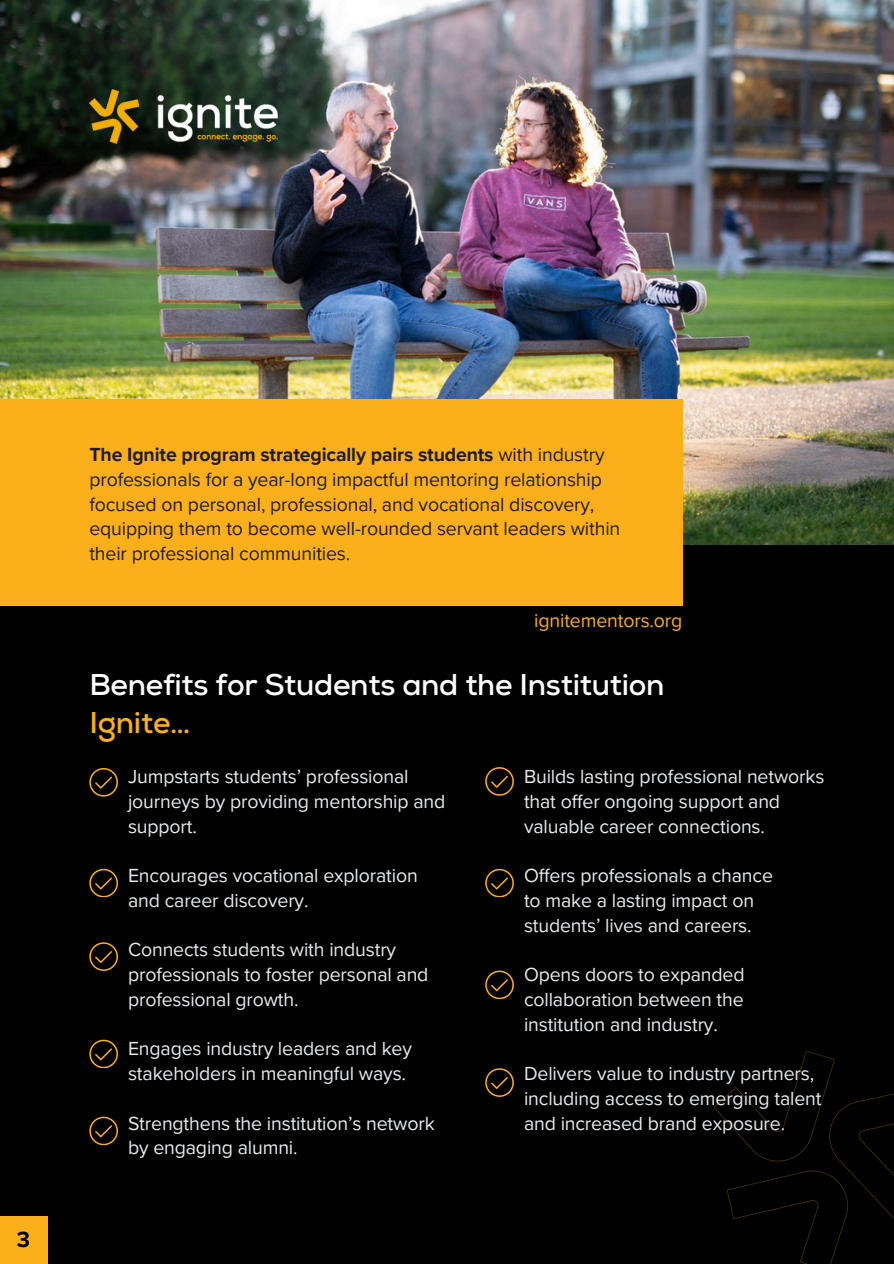
<style>
.page{position:relative;width:894px;height:1264px;background:#fff}
.page>*{position:absolute;margin:0;border:0;box-sizing:border-box;transform-origin:0 0}
.t1{font:700 30px/38.2px "Nexa";letter-spacing:-.01em;color:#fff}
.t2{font:700 22.5px "Proxima Nova";color:#000}
.t3{font:19.5px/24.8px "Proxima Nova";letter-spacing:-.01em;color:#e9ecef}
.t4{font:19.5px/24.8px "Proxima Nova";letter-spacing:-.01em;color:#201b1a}
.t5{font:19.5px "Proxima Nova";letter-spacing:-.01em;color:#fbb01b}
.s1{font-weight:700}
.s2{color:#fbb01b}
</style>
<div class="page">
<div style="left:0;top:0;width:893px;height:1263px;background:#000"></div>
<img style="left:0;top:0;width:893px;height:544px">
<img style="left:89px;top:89px;width:188px;height:54px">
<div style="left:0;top:399px;width:682px;height:207px;background:#fbb01b"></div>
<svg style="left:485px;top:767px;width:28px;height:28px"></svg>
<svg style="left:485px;top:868px;width:28px;height:29px"></svg>
<svg style="left:485px;top:970px;width:28px;height:28px"></svg>
<svg style="left:485px;top:1068px;width:28px;height:28px"></svg>
<svg style="left:89px;top:868px;width:28px;height:29px"></svg>
<svg style="left:89px;top:768px;width:28px;height:28px"></svg>
<svg style="left:89px;top:942px;width:28px;height:28px"></svg>
<svg style="left:89px;top:1039px;width:28px;height:28px"></svg>
<svg style="left:89px;top:1116px;width:28px;height:28px"></svg>
<img style="left:714px;top:1051px;width:179px;height:212px">
<div style="left:0;top:1216px;width:47px;height:47px;background:#fbb01b"></div>
<p class="t2" style="left:17px;top:1225px;width:15px">3</p>
<p class="t4" style="left:89px;top:442px;width:532px"><span class="s1">The Ignite program strategically pairs students</span> with industry professionals for a year-long impactful mentoring relationship focused on personal, professional, and vocational discovery, equipping them to become well-rounded servant leaders within their professional communities.</p>
<p class="t5" style="left:534px;top:609px;width:150px">ignitementors.org</p>
<h1 class="t1" style="left:89px;top:666px;width:576px">Benefits for Students and the Institution<br><span class="s2">Ignite…</span></h1>
<p class="t3" style="left:524px;top:764px;width:302px">Builds lasting professional networks that offer ongoing support and valuable career connections.</p>
<p class="t3" style="left:524px;top:863px;width:250px">Offers professionals a chance</p>
<p class="t3" style="left:524px;top:888px;width:231px">to make a lasting impact on students’ lives and careers.</p>
<p class="t3" style="left:524px;top:962px;width:222px;text-align:justify">Opens doors to expanded collaboration between the institution and industry.</p>
<p class="t3" style="left:524px;top:1061px;width:299px">Delivers value to industry partners, including access to emerging talent and increased brand exposure.</p>
<p class="t3" style="left:128px;top:764px;width:319px">Jumpstarts students’ professional journeys by providing mentorship and support.</p>
<p class="t3" style="left:128px;top:863px;width:291px">Encourages vocational exploration and career discovery.</p>
<p class="t3" style="left:128px;top:937px;width:302px">Connects students with industry professionals to foster personal and professional growth.</p>
<p class="t3" style="left:128px;top:1036px;width:285px">Engages industry leaders and key stakeholders in meaningful ways.</p>
<p class="t3" style="left:128px;top:1111px;width:308px">Strengthens the institution’s network by engaging alumni.</p>
</div>
